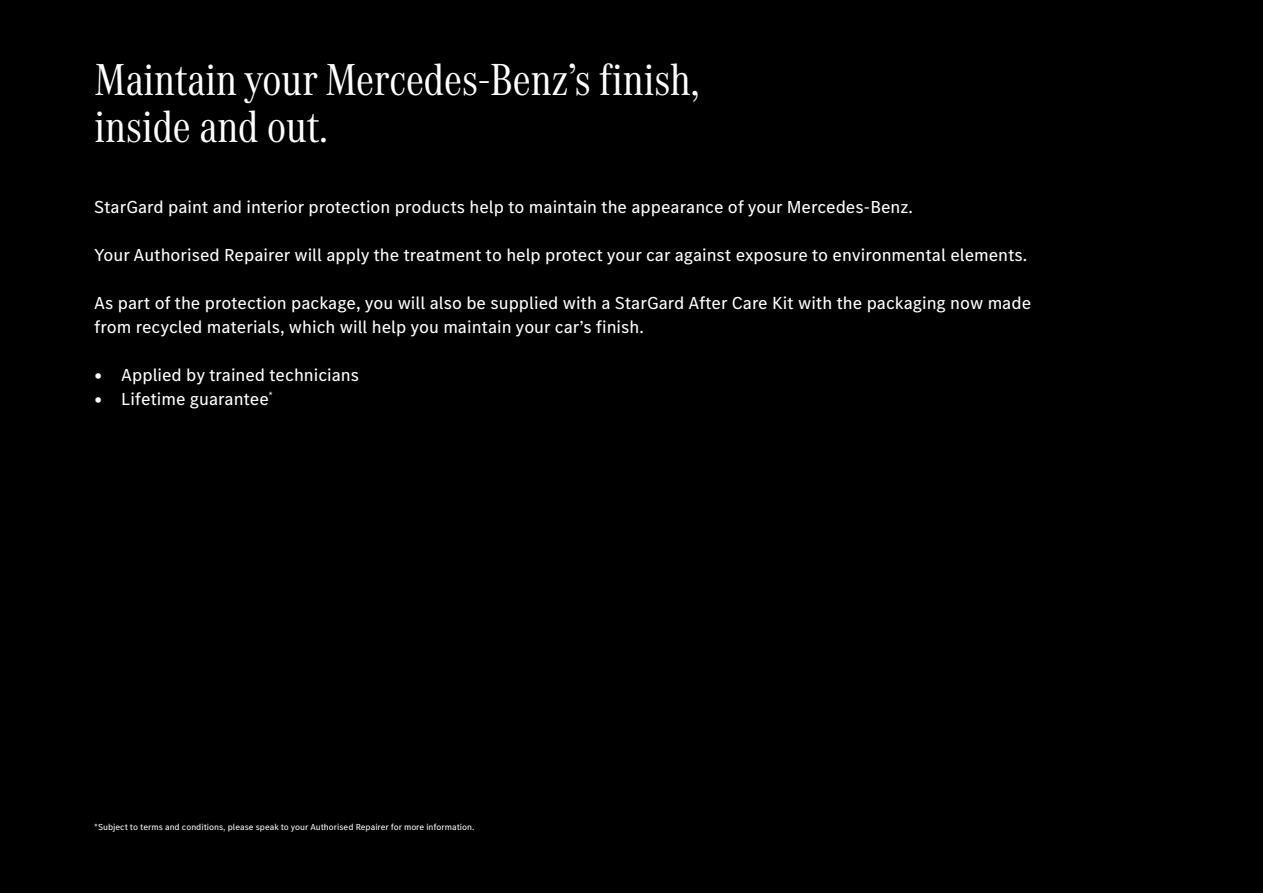
<style>
.page{position:relative;width:1263px;height:893px;background:#000}
.page>*{position:absolute;margin:0;border:0;box-sizing:border-box;transform-origin:0 0}
.t1{font:46.5px/46.5px "MB Corpo A Title Cond";color:#fff}
.t2{font:18px/24px "MB Corpo S Text";color:#fff}
.t3{font:9px "MB Corpo S Text";color:#fff}
</style>
<div class="page">
<h1 class="t1" style="left:95px;top:53px;width:606px">Maintain your Mercedes-Benz’s finish, inside and out.</h1>
<p class="t2" style="left:94px;top:195px;width:820px">StarGard paint and interior protection products help to maintain the appearance of your Mercedes-Benz.</p>
<p class="t2" style="left:94px;top:243px;width:935px">Your Authorised Repairer will apply the treatment to help protect your car against exposure to environmental elements.</p>
<p class="t2" style="left:94px;top:291px;width:938px">As part of the protection package, you will also be supplied with a StarGard After Care Kit with the packaging now made from recycled materials, which will help you maintain your car’s finish.</p>
<p class="t2" style="left:94px;top:363px;width:266px">• Applied by trained technicians</p>
<p class="t2" style="left:94px;top:387px;width:180px">• Lifetime guarantee<sup>*</sup></p>
<p class="t3" style="left:94px;top:821px;width:382px">*Subject to terms and conditions, please speak to your Authorised Repairer for more information.</p>
</div>
